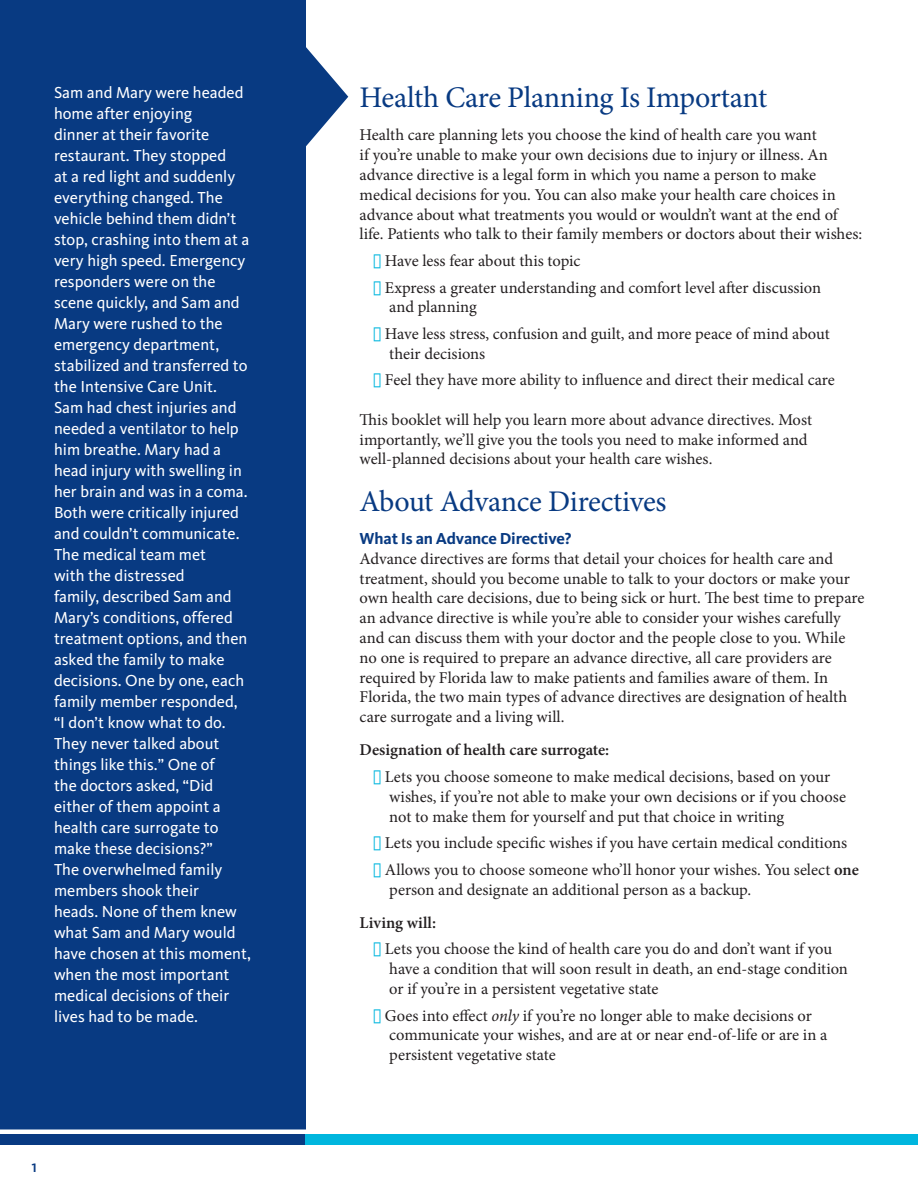
<style>
.page{position:relative;width:918px;height:1188px;background:#fff}
.page>*{position:absolute;margin:0;border:0;box-sizing:border-box;transform-origin:0 0}
.A_Heads{font:30px "Minion Pro";letter-spacing:-.015em;color:#083a82}
.t1{font:16.5px/19.8px "Minion Pro";letter-spacing:-.005em;color:#231f20}
.t2{font:16.5px/21px "BC Kievit OT Book";color:#fff}
.t3{font:600 16.5px "Minion Pro";color:#231f20}
.Body_Copy{font:16.5px "BC Kievit OT Bold";letter-spacing:-.01em;color:#083a82}
.t4{font:12.75px "BC Kievit OT Bold";color:#083a82}
.s1{color:#00b6de}
.s2{font-weight:600}
.s3{font-style:italic}
</style>
<div class="page">
<div style="left:0;top:1134px;width:305px;height:10px;background:#083a82"></div>
<div style="left:305px;top:1134px;width:613px;height:10px;background:#00b6de"></div>
<div style="left:0;top:0;width:306px;height:1134px;background:#083a82"></div>
<hr style="left:0;top:1130px;width:918px;height:4px;background:#fff">
<svg style="left:306px;top:47px;width:42px;height:99px"></svg>
<p class="t2" style="left:54px;top:82px;width:198px">Sam and Mary were headed home after enjoying<br>dinner at their favorite restaurant. They stopped<br>at a red light and suddenly everything changed. The vehicle behind them didn’t stop, crashing into them at a very high speed. Emergency responders were on the scene quickly, and Sam and<br>Mary were rushed to the emergency department, stabilized and transferred to the Intensive Care Unit.<br>Sam had chest injuries and needed a ventilator to help him breathe. Mary had a head injury with swelling in her brain and was in a coma.<br>Both were critically injured and couldn’t communicate.<br>The medical team met<br>with the distressed<br>family, described Sam and<br>Mary’s conditions, offered treatment options, and then asked the family to make decisions. One by one, each family member responded, “I don’t know what to do.<br>They never talked about things like this.” One of<br>the doctors asked, “Did either of them appoint a health care surrogate to make these decisions?”<br>The overwhelmed family members shook their<br>heads. None of them knew what Sam and Mary would have chosen at this moment, when the most important medical decisions of their lives had to be made.</p>
<p class="t4" style="left:32px;top:1160px;width:6px">1</p>
<p class="A_Heads" style="left:360px;top:77px;width:409px">Health Care Planning Is Important</p>
<p class="t1" style="left:360px;top:125px;width:504px">Health care planning lets you choose the kind of health care you want<br>if you’re unable to make your own decisions due to injury or illness. An advance directive is a legal form in which you name a person to make medical decisions for you. You can also make your health care choices in advance about what treatments you would or wouldn’t want at the end of life. Patients who talk to their family members or doctors about their wishes:</p>
<p class="t1" style="left:373px;top:251px;width:209px"><span class="s1">■</span> Have less fear about this topic</p>
<p class="t1" style="left:389px;top:277px;width:433px;text-indent:-16px"><span class="s1">■</span> Express a greater understanding and comfort level after discussion and planning</p>
<p class="t1" style="left:389px;top:324px;width:442px;text-indent:-16px"><span class="s1">■</span> Have less stress, confusion and guilt, and more peace of mind about their decisions</p>
<p class="t1" style="left:373px;top:370px;width:463px"><span class="s1">■</span> Feel they have more ability to influence and direct their medical care</p>
<p class="t1" style="left:360px;top:410px;width:454px">This booklet will help you learn more about advance directives. Most importantly, we’ll give you the tools you need to make informed and well-planned decisions about your health care wishes.</p>
<p class="A_Heads" style="left:360px;top:481px;width:309px">About Advance Directives</p>
<p class="Body_Copy" style="left:360px;top:529px;width:213px">What Is an Advance Directive?</p>
<p class="t1" style="left:360px;top:549px;width:506px">Advance directives are forms that detail your choices for health care and treatment, should you become unable to talk to your doctors or make your own health care decisions, due to being sick or hurt. The best time to prepare an advance directive is while you’re able to consider your wishes carefully and can discuss them with your doctor and the people close to you. While no one is required to prepare an advance directive, all care providers are required by Florida law to make patients and families aware of them. In Florida, the two main types of advance directives are designation of health care surrogate and a living will.</p>
<p class="t3" style="left:360px;top:739px;width:251px">Designation of health care surrogate:</p>
<p class="t1" style="left:389px;top:767px;width:458px;text-indent:-16px"><span class="s1">■</span> Lets you choose someone to make medical decisions, based on your wishes, if you’re not able to make your own decisions or if you choose not to make them for yourself and put that choice in writing</p>
<p class="t1" style="left:373px;top:833px;width:476px"><span class="s1">■</span> Lets you include specific wishes if you have certain medical conditions</p>
<p class="t1" style="left:389px;top:860px;width:471px;text-indent:-16px"><span class="s1">■</span> Allows you to choose someone who’ll honor your wishes. You select <span class="s2">one </span>person and designate an additional person as a backup.</p>
<p class="t3" style="left:360px;top:911px;width:78px">Living will:</p>
<p class="t1" style="left:389px;top:939px;width:460px;text-indent:-16px"><span class="s1">■</span> Lets you choose the kind of health care you do and don’t want if you have a condition that will soon result in death, an end-stage condition or if you’re in a persistent vegetative state</p>
<p class="t1" style="left:389px;top:1005px;width:440px;text-indent:-16px"><span class="s1">■</span> Goes into effect <span class="s3">only</span> if you’re no longer able to make decisions or communicate your wishes, and are at or near end-of-life or are in a persistent vegetative state</p>
</div>
